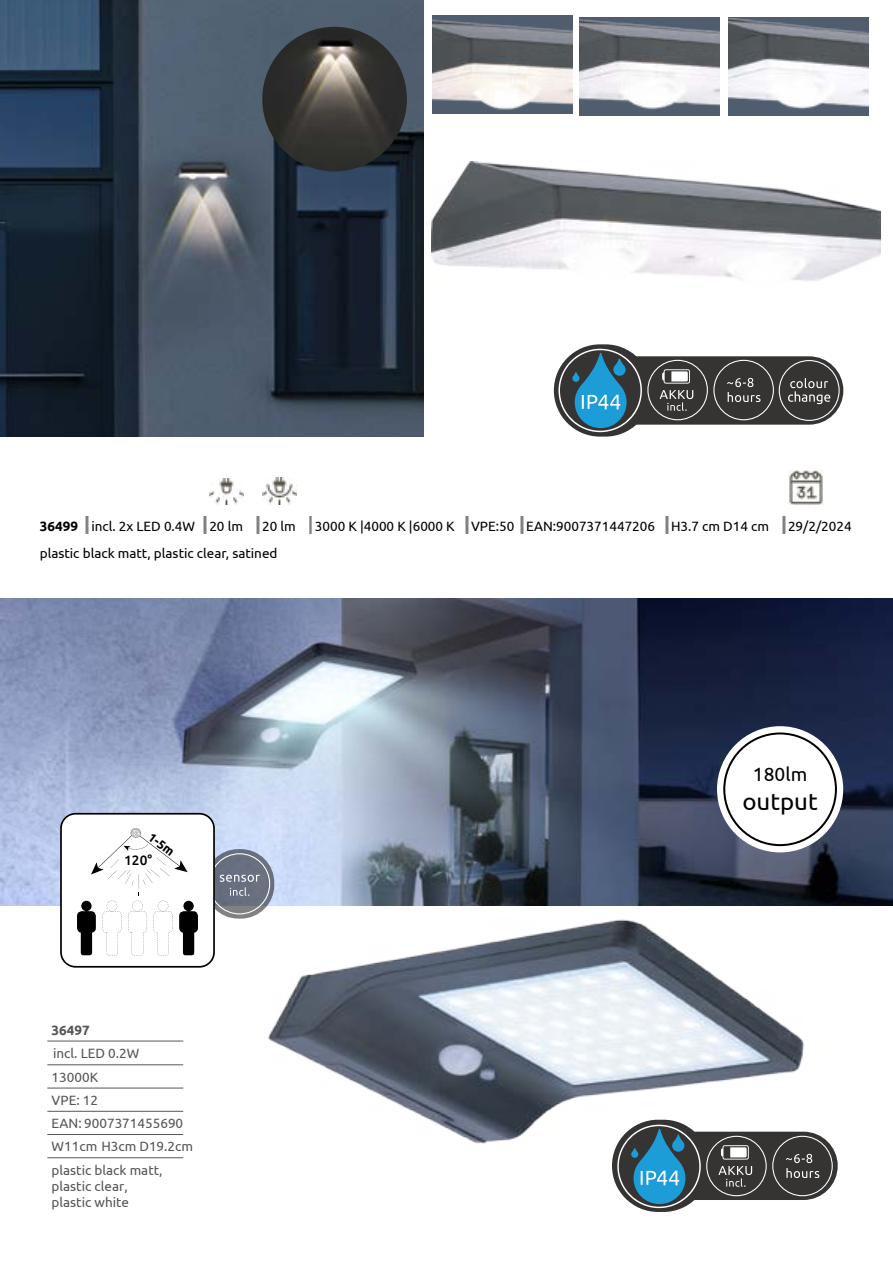
<style>
.page{position:relative;width:893px;height:1263px;background:#fff}
.page>*{position:absolute;margin:0;border:0;box-sizing:border-box;transform-origin:0 0}
.t1{font:24px "Ubuntu";color:#000}
.t2{font:19.2px "Ubuntu";color:#000}
.t3{font:500 13.65px "Ubuntu";color:#000}
.t4{font:13.5px "Ubuntu";color:#000}
.t5{font:13.5px/23.4px "Ubuntu";color:#555655}
.t6{font:700 13.5px "Ubuntu";color:#555655}
.t7{font:700 12.45px "Ubuntu";color:#000}
.s1{font-weight:700}
.s2{color:#565756}
</style>
<div class="page">
<img style="left:0;top:0;width:423px;height:437px">
<img style="left:262px;top:27px;width:145px;height:144px;border-radius:72px">
<div style="left:432px;top:15px;width:141px;height:99px;background:#505d6f"></div>
<div style="left:580px;top:17px;width:140px;height:99px;background:#505d6f"></div>
<div style="left:728px;top:17px;width:140px;height:99px;background:#505d6f"></div>
<img style="left:432px;top:19px;width:141px;height:91px">
<img style="left:580px;top:19px;width:140px;height:91px">
<img style="left:728px;top:18px;width:140px;height:92px">
<img style="left:432px;top:162px;width:448px;height:119px">
<img style="left:209px;top:478px;width:35px;height:26px">
<img style="left:262px;top:478px;width:34px;height:26px">
<img style="left:788px;top:471px;width:36px;height:33px">
<img style="left:85px;top:516px;width:4px;height:17px">
<img style="left:203px;top:517px;width:4px;height:17px">
<img style="left:256px;top:517px;width:4px;height:17px">
<img style="left:309px;top:517px;width:3px;height:17px">
<img style="left:465px;top:517px;width:4px;height:17px">
<img style="left:520px;top:517px;width:4px;height:17px">
<img style="left:665px;top:517px;width:4px;height:17px">
<img style="left:782px;top:517px;width:4px;height:17px">
<img style="left:0;top:599px;width:893px;height:307px">
<div style="left:717px;top:726px;width:126px;height:126px;background:#fff;border-radius:50%"></div>
<svg style="left:723px;top:732px;width:114px;height:114px"></svg>
<hr style="left:47px;top:1041px;width:136px;height:1px;background:#555655">
<hr style="left:47px;top:1064px;width:136px;height:1px;background:#555655">
<hr style="left:47px;top:1088px;width:136px;height:1px;background:#555655">
<hr style="left:47px;top:1111px;width:136px;height:1px;background:#555655">
<hr style="left:47px;top:1134px;width:136px;height:1px;background:#555655">
<hr style="left:47px;top:1157px;width:136px;height:1px;background:#555655">
<img style="left:268px;top:895px;width:558px;height:249px">
<svg style="left:60px;top:813px;width:210px;height:155px"></svg>
<svg style="left:612px;top:1120px;width:226px;height:92px"></svg>
<svg style="left:554px;top:344px;width:289px;height:93px"></svg>
<p class="t4" style="left:40px;top:518px;width:205px"><span class="s1">36499</span> incl. 2x LED 0.4W 20 lm</p>
<p class="t4" style="left:262px;top:518px;width:35px">20 lm</p>
<p class="t4" style="left:315px;top:518px;width:456px">3000 K |4000 K |6000 K VPE:50 EAN:9007371447206 H3.7 cm D14 cm</p>
<p class="t4" style="left:788px;top:518px;width:65px">29/2/2024</p>
<p class="t4" style="left:40px;top:545px;width:239px">plastic black matt, plastic clear, satined</p>
<p class="t7" style="left:154px;top:829px;width:30px;rotate:37deg">1-5m</p>
<p class="t3" style="left:124px;top:851px;width:29px">120°</p>
<p class="t6" style="left:52px;top:1022px;width:40px">36497</p>
<p class="t5" style="left:52px;top:1040px;width:143px">incl. LED 0.2W<br>13000K<br>VPE: 12<br>EAN: 9007371455690<br>W11cm <span class="s2">H3cm D19.2cm </span>plastic black matt,</p>
<p class="t5" style="left:52px;top:1177px;width:79px;line-height:16.2px">plastic clear, plastic white</p>
<h2 class="t2" style="left:753px;top:762px;width:56px">180lm</h2>
<h1 class="t1" style="left:742px;top:786px;width:77px">output</h1>
</div>
